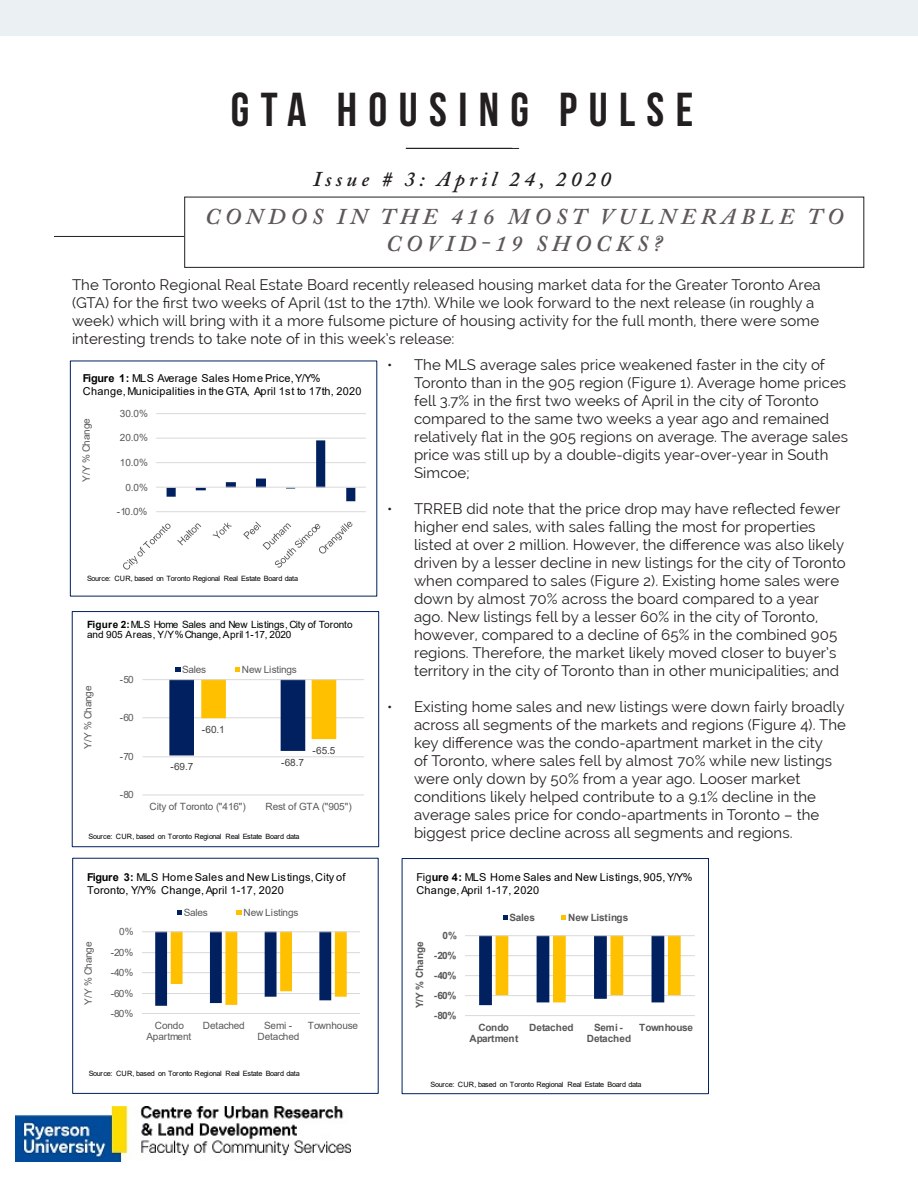
<style>
.page{position:relative;width:918px;height:1188px;background:#fff}
.page>*{position:absolute;margin:0;border:0;box-sizing:border-box;transform-origin:0 0}
.t1{font:47.55px "Bebas Neue";letter-spacing:.24em;color:#231f20}
.Page_Section_Header{font:italic 600 22.5px/27px "Adobe Caslon Pro";letter-spacing:.215em;color:#5f585a;text-align:center}
.t2{font:italic 600 21px "Adobe Caslon Pro";letter-spacing:.2em;color:#231f20}
.Body_Text{font:15px/18px "Raleway";letter-spacing:.005em;color:#231f20}
.t3{font:10.95px/12.8px "Arial";letter-spacing:.025em;color:#000}
.t4{font:10.05px/11.1px "Arial";letter-spacing:-.01em;color:#595959;text-align:center}
.t5{font:10.05px/10.9px "Arial";letter-spacing:-.01em;color:#000}
.t6{font:700 10.05px/11.1px "Arial";letter-spacing:-.01em;color:#595959;text-align:center}
.t7{font:10.05px "Arial";letter-spacing:-.01em;color:#404040}
.t8{font:700 10.05px "Arial";letter-spacing:-.03em;color:#595959}
.t9{font:7.2px "Arial";letter-spacing:-.055em;color:#000}
.s1{font-weight:700}
</style>
<div class="page">
<div style="left:0;top:0;width:918px;height:36px;background:#ebf0f2"></div>
<hr style="left:156px;top:511px;width:210px;height:1px;background:#d9d9d9">
<hr style="left:156px;top:462px;width:210px;height:1px;background:#d9d9d9">
<hr style="left:156px;top:438px;width:210px;height:1px;background:#d9d9d9">
<hr style="left:156px;top:413px;width:210px;height:1px;background:#d9d9d9">
<svg style="left:167px;top:440px;width:188px;height:61px"></svg>
<hr style="left:156px;top:487px;width:210px;height:1px;background:#d9d9d9">
<svg style="left:123px;top:523px;width:78px;height:47px"></svg>
<svg style="left:212px;top:522px;width:20px;height:17px"></svg>
<svg style="left:243px;top:521px;width:110px;height:47px"></svg>
<hr style="left:142px;top:1013px;width:218px;height:1px;background:#d9d9d9">
<hr style="left:142px;top:993px;width:218px;height:1px;background:#d9d9d9">
<hr style="left:142px;top:972px;width:218px;height:1px;background:#d9d9d9">
<hr style="left:142px;top:952px;width:218px;height:1px;background:#d9d9d9">
<svg style="left:155px;top:932px;width:192px;height:74px"></svg>
<hr style="left:142px;top:931px;width:218px;height:1px;background:#d9d9d9">
<svg style="left:177px;top:910px;width:5px;height:5px"></svg>
<svg style="left:236px;top:910px;width:6px;height:5px"></svg>
<div style="left:72px;top:858px;width:307px;height:236px;border:1px solid #002060"></div>
<hr style="left:465px;top:1015px;width:230px;height:1px;background:#d9d9d9">
<hr style="left:465px;top:995px;width:230px;height:1px;background:#d9d9d9">
<hr style="left:465px;top:975px;width:230px;height:1px;background:#d9d9d9">
<hr style="left:465px;top:955px;width:230px;height:1px;background:#d9d9d9">
<svg style="left:479px;top:936px;width:202px;height:69px"></svg>
<hr style="left:465px;top:935px;width:230px;height:1px;background:#d9d9d9">
<svg style="left:503px;top:915px;width:4px;height:5px"></svg>
<svg style="left:561px;top:915px;width:5px;height:5px"></svg>
<div style="left:402px;top:858px;width:307px;height:236px;border:1px solid #002060"></div>
<hr style="left:142px;top:795px;width:222px;height:1px;background:#d9d9d9">
<hr style="left:142px;top:756px;width:222px;height:1px;background:#d9d9d9">
<hr style="left:142px;top:717px;width:222px;height:1px;background:#d9d9d9">
<svg style="left:169px;top:680px;width:167px;height:75px"></svg>
<hr style="left:142px;top:679px;width:222px;height:1px;background:#d9d9d9">
<svg style="left:175px;top:667px;width:5px;height:5px"></svg>
<svg style="left:235px;top:667px;width:5px;height:5px"></svg>
<div style="left:72px;top:611px;width:307px;height:236px;border:1px solid #002060"></div>
<hr style="left:406px;top:148px;width:113px;height:1px;background:#231f20">
<hr style="left:54px;top:236px;width:400px;height:1px;background:#231f20">
<img style="left:16px;top:1106px;width:335px;height:56px">
<div style="left:185px;top:197px;width:679px;height:70px;background:#fff"></div>
<div style="left:184px;top:197px;width:680px;height:71px;border:1px solid #231f20"></div>
<h1 class="t1" style="left:231px;top:83px;width:464px">GTA HOUSING PULSE</h1>
<h3 class="t2" style="left:313px;top:166px;width:299px">Issue # 3: April 24, 2020</h3>
<p class="Page_Section_Header" style="left:205px;top:203px;width:640px">CONDOS IN THE 416 MOST VULNERABLE TO<br>COVID-19 SHOCKS?</p>
<p class="Body_Text" style="left:72px;top:276px;width:750px">The Toronto Regional Real Estate Board recently released housing market data for the Greater Toronto Area (GTA) for the first two weeks of April (1st to the 17th). While we look forward to the next release (in roughly a week) which will bring with it a more fulsome picture of housing activity for the full month, there were some interesting trends to take note of in this week’s release:</p>
<p class="Body_Text" style="left:414px;top:355px;width:436px;text-indent:-27px">• The MLS average sales price weakened faster in the city of Toronto than in the 905 region (Figure 1). Average home prices fell 3.7% in the first two weeks of April in the city of Toronto compared to the same two weeks a year ago and remained relatively flat in the 905 regions on average. The average sales price was still up by a double-digits year-over-year in South Simcoe;</p>
<p class="Body_Text" style="left:414px;top:499px;width:433px;text-indent:-27px">• TRREB did note that the price drop may have reflected fewer higher end sales, with sales falling the most for properties listed at over 2 million. However, the difference was also likely driven by a lesser decline in new listings for the city of Toronto when compared to sales (Figure 2). Existing home sales were down by almost 70% across the board compared to a year ago. New listings fell by a lesser 60% in the city of Toronto, however, compared to a decline of 65% in the combined 905 regions. Therefore, the market likely moved closer to buyer’s territory in the city of Toronto than in other municipalities; and</p>
<p class="Body_Text" style="left:414px;top:697px;width:433px;text-indent:-27px">• Existing home sales and new listings were down fairly broadly across all segments of the markets and regions (Figure 4). The key difference was the condo-apartment market in the city<br>of Toronto, where sales fell by almost 70% while new listings were only down by 50% from a year ago. Looser market conditions likely helped contribute to a 9.1% decline in the average sales price for condo-apartments in Toronto – the biggest price decline across all segments and regions.</p>
<p class="t3" style="left:83px;top:372px;width:280px"><span class="s1">Figure 1:</span> MLS Average Sales Home Price, Y/Y%<br>Change, Municipalities in the GTA, April 1st to 17th, 2020</p>
<p class="t4" style="left:120px;top:408px;width:30px">30.0%</p>
<p class="t4" style="left:81px;top:482px;width:65px;rotate:-90deg">Y/Y % Change</p>
<p class="t4" style="left:120px;top:432px;width:30px">20.0%</p>
<p class="t4" style="left:120px;top:457px;width:30px">10.0%</p>
<p class="t4" style="left:125px;top:482px;width:24px">0.0%</p>
<p class="t4" style="left:117px;top:506px;width:32px">-10.0%</p>
<p class="t9" style="left:87px;top:574px;width:213px">Source: CUR, based on Toronto Regional Real Estate Board data</p>
<p class="t5" style="left:87px;top:619px;width:267px"><span class="s1">Figure 2:</span> MLS Home Sales and New Listings, City of Toronto and 905 Areas, Y/Y% Change, April 1-17, 2020</p>
<p class="t4" style="left:182px;top:664px;width:26px">Sales</p>
<p class="t4" style="left:242px;top:664px;width:57px">New Listings</p>
<p class="t4" style="left:120px;top:674px;width:15px">-50</p>
<p class="t4" style="left:82px;top:749px;width:65px;rotate:-90deg">Y/Y % Change</p>
<p class="t4" style="left:120px;top:712px;width:15px">-60</p>
<p class="t7" style="left:202px;top:722px;width:24px">-60.1</p>
<p class="t7" style="left:313px;top:743px;width:24px">-65.5</p>
<p class="t4" style="left:120px;top:751px;width:15px">-70</p>
<p class="t7" style="left:281px;top:755px;width:24px">-68.7</p>
<p class="t7" style="left:170px;top:759px;width:24px">-69.7</p>
<p class="t4" style="left:120px;top:789px;width:15px">-80</p>
<p class="t4" style="left:150px;top:801px;width:98px">City of Toronto ("416")</p>
<p class="t4" style="left:265px;top:801px;width:88px">Rest of GTA ("905")</p>
<p class="t9" style="left:89px;top:832px;width:213px">Source: CUR, based on Toronto Regional Real Estate Board data</p>
<p class="t3" style="left:87px;top:871px;width:260px"><span class="s1">Figure 3:</span> MLS Home Sales and New Listings, City of<br>Toronto, Y/Y% Change, April 1-17, 2020</p>
<p class="t3" style="left:416px;top:871px;width:278px">Fig<span class="s1">ure 4:</span> MLS Home Sales and New Listings, 905, Y/Y%<br>Change, April 1-17, 2020</p>
<p class="t4" style="left:184px;top:907px;width:26px">Sales</p>
<p class="t4" style="left:243px;top:907px;width:57px">New Listings</p>
<p class="t6" style="left:509px;top:912px;width:27px">Sales</p>
<p class="t6" style="left:568px;top:912px;width:62px">New Listings</p>
<p class="t4" style="left:119px;top:926px;width:16px">0%</p>
<p class="t6" style="left:443px;top:930px;width:16px">0%</p>
<p class="t4" style="left:83px;top:1005px;width:65px;rotate:-90deg">Y/Y % Change</p>
<p class="t4" style="left:111px;top:947px;width:24px">-20%</p>
<p class="t4" style="left:111px;top:967px;width:24px">-40%</p>
<p class="t4" style="left:111px;top:988px;width:24px">-60%</p>
<p class="t4" style="left:111px;top:1008px;width:24px">-80%</p>
<p class="t6" style="left:414px;top:1008px;width:69px;rotate:-90deg">Y/Y % Change</p>
<p class="t6" style="left:434px;top:950px;width:24px">-20%</p>
<p class="t6" style="left:434px;top:970px;width:24px">-40%</p>
<p class="t6" style="left:434px;top:990px;width:24px">-60%</p>
<p class="t6" style="left:434px;top:1010px;width:24px">-80%</p>
<p class="t4" style="left:147px;top:1020px;width:46px">Condo<br>Apartment</p>
<p class="t4" style="left:203px;top:1020px;width:44px">Detached</p>
<p class="t4" style="left:257px;top:1020px;width:44px">Semi -<br>Detached</p>
<p class="t4" style="left:308px;top:1020px;width:52px">Townhouse</p>
<p class="t6" style="left:469px;top:1022px;width:50px">Condo<br>Apartment</p>
<p class="t6" style="left:529px;top:1022px;width:46px">Detached</p>
<p class="t6" style="left:587px;top:1022px;width:46px">Semi -<br>Detached</p>
<p class="t8" style="left:639px;top:1020px;width:55px">Townhouse</p>
<p class="t9" style="left:89px;top:1068px;width:213px">Source: CUR, based on Toronto Regional Real Estate Board data</p>
<p class="t9" style="left:431px;top:1080px;width:213px">Source: CUR, based on Toronto Regional Real Estate Board data</p>
</div>
